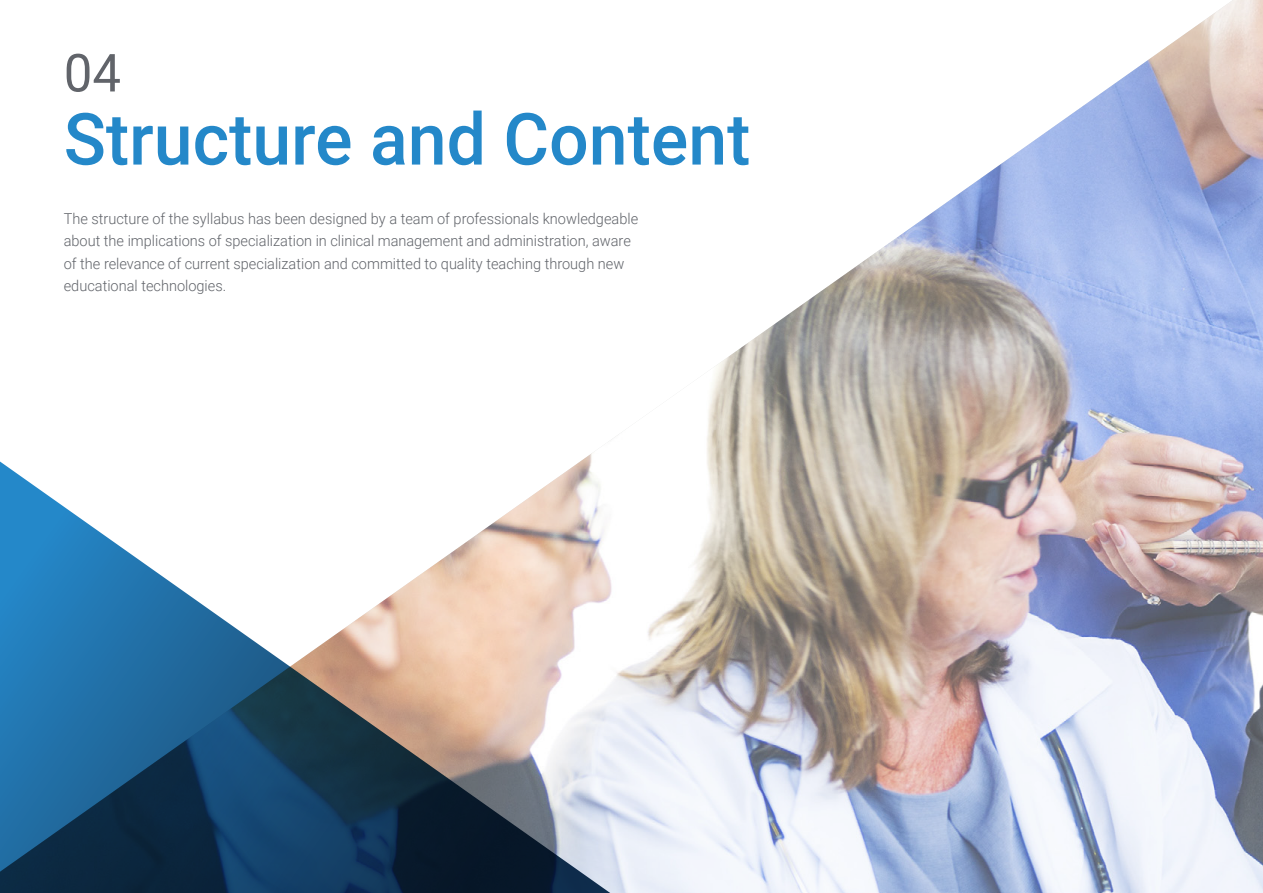
<style>
.page{position:relative;width:1263px;height:893px;background:#fff}
.page>*{position:absolute;margin:0;border:0;box-sizing:border-box;transform-origin:0 0}
.t1{font:500 72px "Roboto";color:#2488c9}
.t2{font:52.5px "Roboto";color:#61646a}
.t3{font:300 15px/22.5px "Roboto";color:#61646a}
</style>
<div class="page">
<img style="left:611px;top:0;width:652px;height:893px">
<svg style="left:0;top:446px;width:640px;height:447px"></svg>
<h2 class="t2" style="left:64px;top:36px;width:59px">04</h2>
<h1 class="t1" style="left:64px;top:89px;width:688px">Structure and Content</h1>
<p class="t3" style="left:64px;top:207px;width:576px">The structure of the syllabus has been designed by a team of professionals knowledgeable about the implications of specialization in clinical management and administration, aware of the relevance of current specialization and committed to quality teaching through new educational technologies.</p>
</div>
